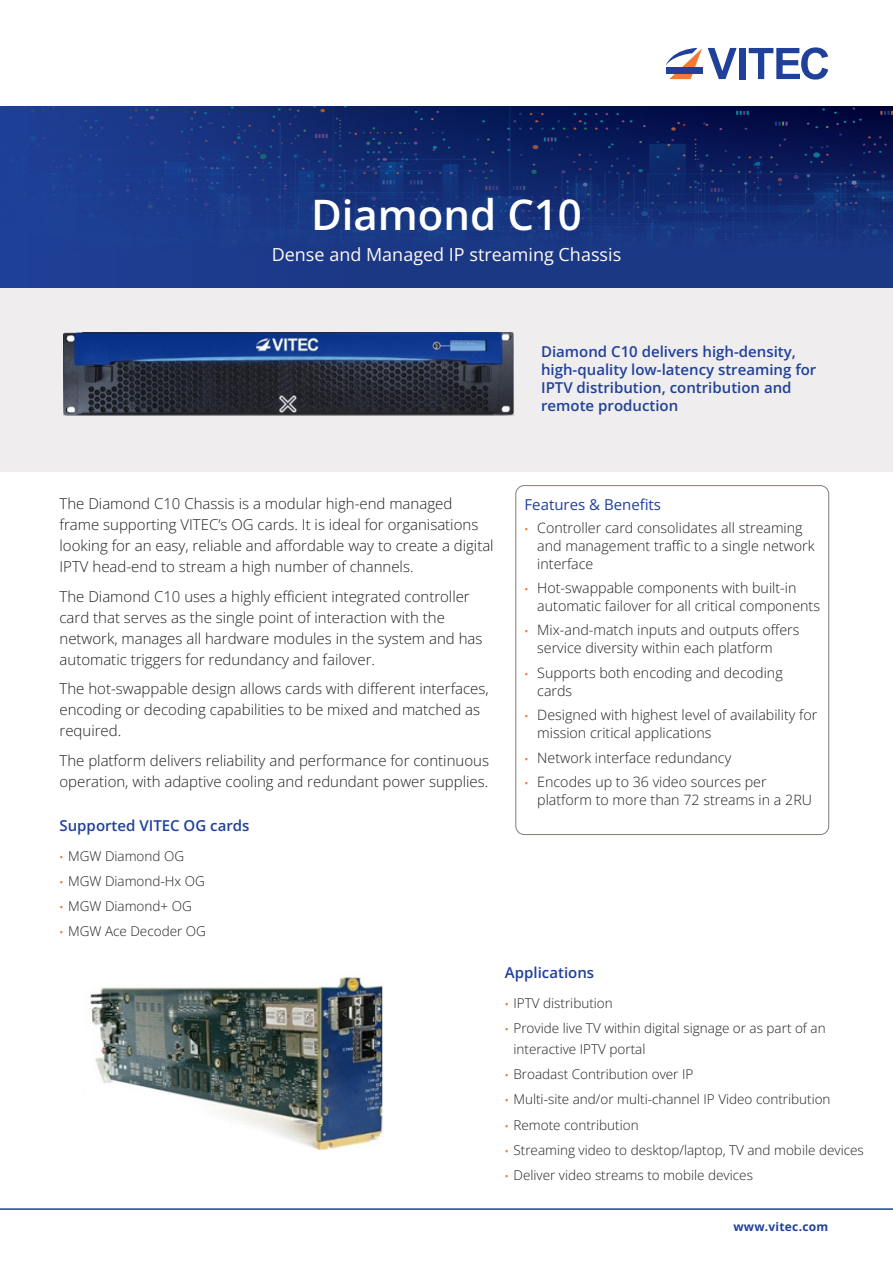
<style>
.page{position:relative;width:893px;height:1263px;background:#fff}
.page>*{position:absolute;margin:0;border:0;box-sizing:border-box;transform-origin:0 0}
.Paragraph_Style_5{font:600 42px "Open Sans";color:#fff}
.Brochure_subtitle{font:18px "Open Sans";color:#fefaf6}
.Body{font:300 15px/21px "Open Sans";color:#231f20}
.Intro_box_text{font:600 15px/18px "Open Sans";color:#20419a}
.Body-2{font:600 15px "Open Sans";color:#20419a}
.t1{font:15px "Open Sans";color:#20419a}
.t2{font:300 14.25px/18px "Open Sans";color:#231f20}
.t3{font:300 13.5px/21px "Open Sans";color:#231f20}
.t4{font:700 12px "Open Sans";letter-spacing:.02em;color:#20419a}
.s1{font-weight:400;font-size:10.5px;color:#f37937}
</style>
<div class="page">
<div style="left:0;top:283px;width:893px;height:189px;background:#efeded"></div>
<svg style="left:0;top:106px;width:893px;height:182px;background:#153079"></svg>
<svg style="left:749px;top:47px;width:79px;height:33px"></svg>
<div style="left:739px;top:48px;width:7px;height:31px;background:#20419a"></div>
<svg style="left:666px;top:48px;width:36px;height:31px"></svg>
<div style="left:666px;top:67px;width:37px;height:6px;background:#20419a"></div>
<svg style="left:708px;top:48px;width:29px;height:31px"></svg>
<img style="left:64px;top:332px;width:450px;height:83px">
<div style="left:516px;top:485px;width:313px;height:350px;border:1px solid #867b76;border-radius:9px"></div>
<img style="left:90px;top:977px;width:293px;height:173px">
<hr style="left:0;top:1208px;width:893px;height:2px;background:#20419a">
<p class="Paragraph_Style_5" style="left:311px;top:186px;width:272px">Diamond C10</p>
<p class="Brochure_subtitle" style="left:272px;top:242px;width:351px">Dense and Managed IP streaming Chassis</p>
<p class="Intro_box_text" style="left:541px;top:342px;width:277px">Diamond C10 delivers high-density, high-quality low-latency streaming for IPTV distribution, contribution and remote production</p>
<p class="Body" style="left:60px;top:493px;width:436px">The Diamond C10 Chassis is a modular high-end managed frame supporting VITEC’s OG cards. It is ideal for organisations looking for an easy, reliable and affordable way to create a digital IPTV head-end to stream a high number of channels.</p>
<p class="Body" style="left:60px;top:585px;width:424px">The Diamond C10 uses a highly efficient integrated controller card that serves as the single point of interaction with the network, manages all hardware modules in the system and has automatic triggers for redundancy and failover.</p>
<p class="Body" style="left:60px;top:678px;width:431px">The hot-swappable design allows cards with different interfaces, encoding or decoding capabilities to be mixed and matched as required.</p>
<p class="Body" style="left:60px;top:749px;width:431px">The platform delivers reliability and performance for continuous operation, with adaptive cooling and redundant power supplies.</p>
<p class="Body-2" style="left:60px;top:815px;width:191px">Supported VITEC OG cards</p>
<p class="t3" style="left:60px;top:845px;width:126px"><span class="s1">•</span> MGW Diamond OG</p>
<p class="t3" style="left:60px;top:870px;width:147px"><span class="s1">•</span> MGW Diamond-Hx OG</p>
<p class="t3" style="left:60px;top:895px;width:134px"><span class="s1">•</span> MGW Diamond+ OG</p>
<p class="t3" style="left:60px;top:921px;width:148px"><span class="s1">•</span> MGW Ace Decoder OG</p>
<p class="t1" style="left:524px;top:495px;width:138px">Features &amp; Benefits</p>
<p class="t2" style="left:537px;top:518px;width:279px;text-indent:-13px"><span class="s1">•</span> Controller card consolidates all streaming and management traffic to a single network interface</p>
<p class="t2" style="left:537px;top:578px;width:284px;text-indent:-13px"><span class="s1">•</span> Hot-swappable components with built-in automatic failover for all critical components</p>
<p class="t2" style="left:537px;top:621px;width:264px;text-indent:-13px"><span class="s1">•</span> Mix-and-match inputs and outputs offers service diversity within each platform</p>
<p class="t2" style="left:537px;top:663px;width:247px;text-indent:-13px"><span class="s1">•</span> Supports both encoding and decoding cards</p>
<p class="t2" style="left:537px;top:706px;width:281px;text-indent:-13px"><span class="s1">•</span> Designed with highest level of availability for mission critical applications</p>
<p class="t2" style="left:524px;top:748px;width:208px"><span class="s1">•</span> Network interface redundancy</p>
<p class="t2" style="left:537px;top:772px;width:276px;text-indent:-13px"><span class="s1">•</span> Encodes up to 36 video sources per platform to more than 72 streams in a 2RU</p>
<p class="Body-2" style="left:505px;top:962px;width:91px">Applications</p>
<p class="t3" style="left:505px;top:992px;width:109px"><span class="s1">•</span> IPTV distribution</p>
<p class="t3" style="left:513px;top:1017px;width:314px;text-indent:-9px"><span class="s1">•</span> Provide live TV within digital signage or as part of an interactive IPTV portal</p>
<p class="t3" style="left:505px;top:1063px;width:190px"><span class="s1">•</span> Broadast Contribution over IP</p>
<p class="t3" style="left:505px;top:1089px;width:327px"><span class="s1">•</span> Multi-site and/or multi-channel IP Video contribution</p>
<p class="t3" style="left:505px;top:1114px;width:135px"><span class="s1">•</span> Remote contribution</p>
<p class="t3" style="left:505px;top:1139px;width:360px"><span class="s1">•</span> Streaming video to desktop/laptop, TV and mobile devices</p>
<p class="t3" style="left:505px;top:1164px;width:249px"><span class="s1">•</span> Deliver video streams to mobile devices</p>
<p class="t4" style="left:733px;top:1218px;width:96px">www.vitec.com</p>
</div>
